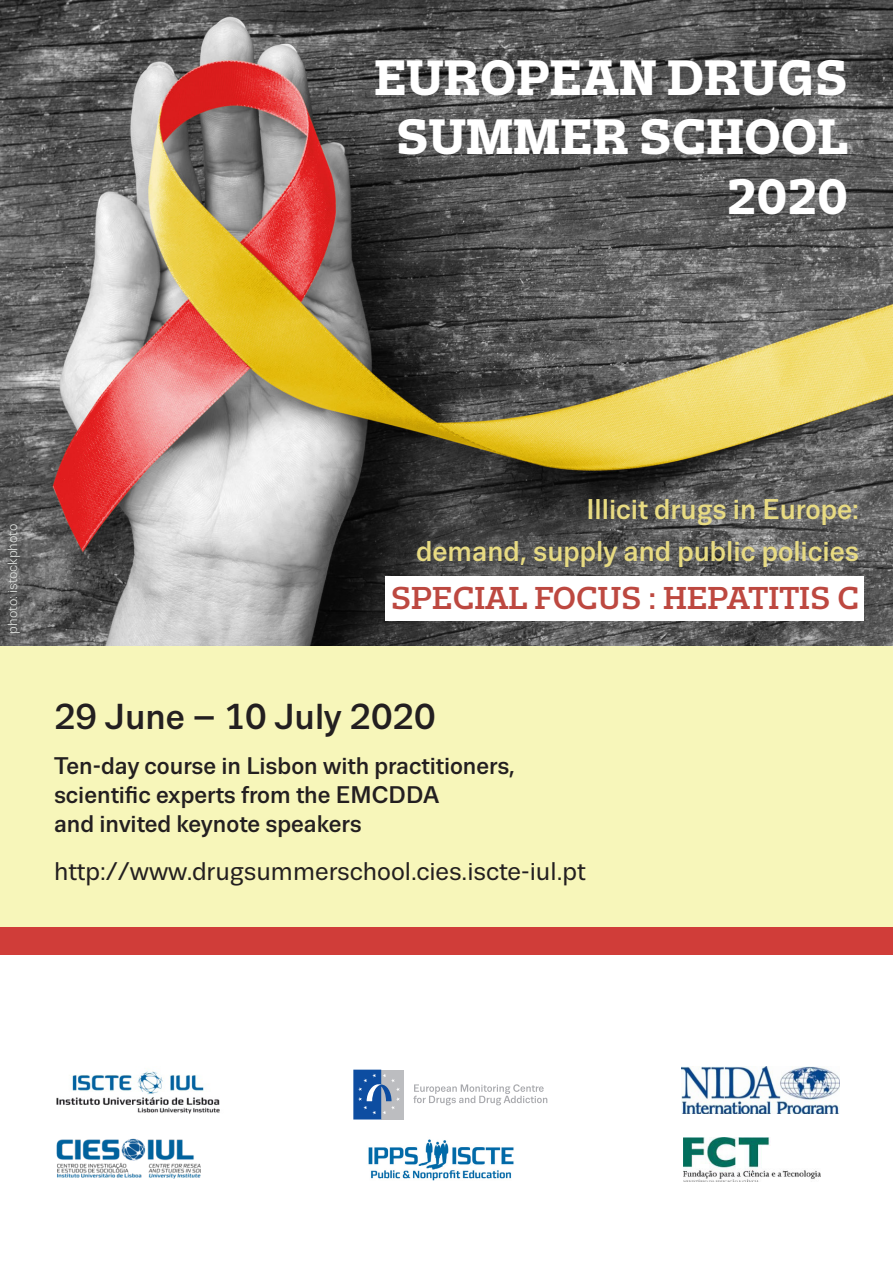
<style>
.page{position:relative;width:893px;height:1263px;background:#fff}
.page>*{position:absolute;margin:0;border:0;box-sizing:border-box;transform-origin:0 0}
.t1{font:700 49.5px/59.4px "Trivia Slab";color:#fff;text-align:right}
.t2{font:500 36px "Trivia Sans";color:#231f20}
.t3{font:500 31.5px "Trivia Slab";color:#bd4840}
.t4{font:500 28.5px/42px "Trivia Sans";color:#e8db82;text-align:right}
.t5{font:25.5px "Trivia Sans";color:#231f20}
.t6{font:500 24px/28.8px "Trivia Sans";color:#231f20}
.t7{font:13.5px "Trivia Sans";color:#e0e3e0}
</style>
<div class="page">
<img style="left:0;top:0;width:893px;height:646px">
<div style="left:385px;top:576px;width:478px;height:44px;background:#fff"></div>
<div style="left:0;top:646px;width:893px;height:298px;background:#f7f6ba"></div>
<img style="left:681px;top:1067px;width:159px;height:46px">
<img style="left:56px;top:1071px;width:164px;height:43px">
<img style="left:56px;top:1138px;width:144px;height:41px">
<img style="left:368px;top:1139px;width:146px;height:42px">
<img style="left:683px;top:1137px;width:137px;height:45px">
<svg style="left:413px;top:1084px;width:134px;height:21px"></svg>
<div style="left:381px;top:1070px;width:23px;height:49px;background:#bcbdc0"></div>
<svg style="left:353px;top:1070px;width:47px;height:49px"></svg>
<div style="left:0;top:927px;width:893px;height:28px;background:#d03d39"></div>
<p class="t1" style="left:375px;top:50px;width:475px">EUROPEAN DRUGS<br>SUMMER SCHOOL<br>2020</p>
<p class="t7" style="left:5px;top:634px;width:111px;rotate:-90deg">photo: istockphoto</p>
<p class="t4" style="left:416px;top:489px;width:444px">Illicit drugs in Europe:<br>demand, supply and public policies</p>
<p class="t3" style="left:391px;top:581px;width:469px">SPECIAL FOCUS : HEPATITIS C</p>
<p class="t2" style="left:54px;top:697px;width:383px">29 June – 10 July 2020</p>
<p class="t6" style="left:54px;top:752px;width:462px">Ten-day course in Lisbon with practitioners, scientific experts from the EMCDDA<br>and invited keynote speakers</p>
<p class="t5" style="left:54px;top:857px;width:533px">http://www.drugsummerschool.cies.iscte-iul.pt</p>
</div>
